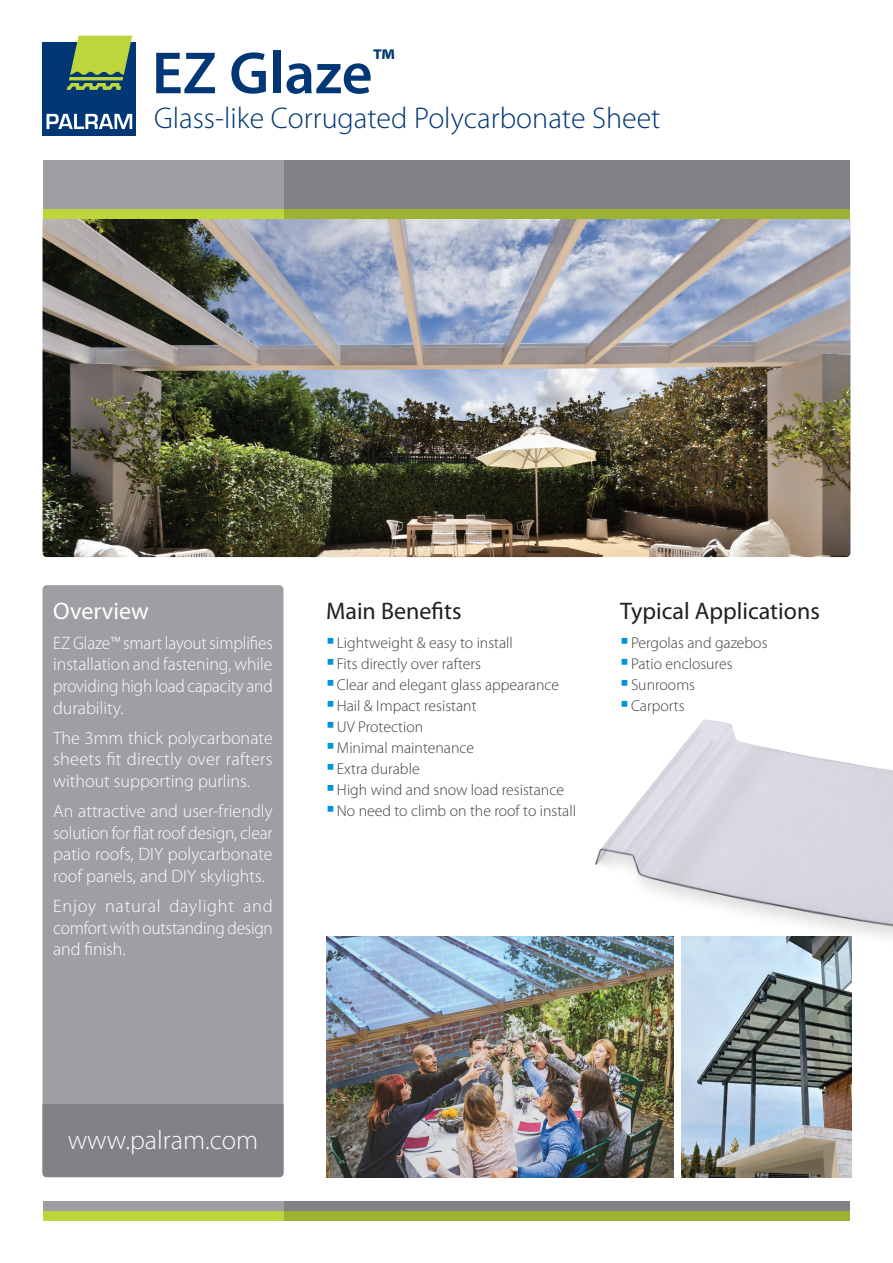
<style>
.page{position:relative;width:893px;height:1263px;background:#fff}
.page>*{position:absolute;margin:0;border:0;box-sizing:border-box;transform-origin:0 0}
.t1{font:600 60px "Myriad Pro";color:#013775}
.t2{font:300 30px "Myriad Pro";color:#013775}
.t3{font:300 27px "Myriad Pro";color:#fff}
.t4{font:24px "Myriad Pro";color:#231f20}
.t5{font:24px "Myriad Pro";color:#fff}
.t6{font:300 18px/21.6px "Myriad Pro";color:#fff;text-align:justify}
.t7{font:300 18px/21.6px "Myriad Pro";color:#fff;text-align:justify;scale:.96 1}
.t8{font:300 15.75px/21px "Myriad Pro";color:#3e3e3f}
</style>
<div class="page">
<img style="left:326px;top:936px;width:347px;height:241px">
<img style="left:681px;top:1104px;width:170px;height:73px">
<img style="left:43px;top:219px;width:807px;height:338px">
<div style="left:43px;top:585px;width:240px;height:592px;background:#9d9fa2;border-radius:4px"></div>
<div style="left:43px;top:1104px;width:240px;height:73px;background:#808285"></div>
<div style="left:43px;top:42px;width:93px;height:94px;background:#013775"></div>
<svg style="left:47px;top:114px;width:85px;height:15px"></svg>
<svg style="left:67px;top:36px;width:65px;height:54px"></svg>
<div style="left:283px;top:160px;width:567px;height:59px;background:#808285"></div>
<div style="left:43px;top:160px;width:240px;height:59px;background:#9d9fa2"></div>
<div style="left:283px;top:209px;width:567px;height:10px;background:#9cb232"></div>
<div style="left:43px;top:209px;width:240px;height:10px;background:#bdd63e"></div>
<div style="left:283px;top:1211px;width:567px;height:9px;background:#9cb232"></div>
<div style="left:283px;top:1201px;width:567px;height:10px;background:#808285"></div>
<div style="left:43px;top:1211px;width:240px;height:9px;background:#bdd63e"></div>
<div style="left:43px;top:1201px;width:240px;height:10px;background:#9d9fa2"></div>
<img style="left:567px;top:719px;width:326px;height:385px">
<h1 class="t1" style="left:152px;top:40px;width:244px">EZ Glaze<sup>™</sup></h1>
<h2 class="t2" style="left:154px;top:102px;width:508px">Glass-like Corrugated Polycarbonate Sheet</h2>
<h3 class="t5" style="left:53px;top:598px;width:97px">Overview</h3>
<p class="t7" style="left:53px;top:632px;width:230px">EZ Glaze™ smart layout simplifies installation and fastening, while providing high load capacity and durability.</p>
<p class="t6" style="left:53px;top:727px;width:221px">The 3mm thick polycarbonate sheets fit directly over rafters without supporting purlins.</p>
<p class="t6" style="left:53px;top:800px;width:221px">An attractive and user-friendly solution for flat roof design, clear patio roofs, DIY polycarbonate roof panels, and DIY skylights.</p>
<p class="t6" style="left:53px;top:895px;width:221px">Enjoy natural daylight and comfort with outstanding design and finish.</p>
<h3 class="t4" style="left:326px;top:598px;width:137px">Main Benefits</h3>
<p class="t8" style="left:337px;top:633px;width:241px">Lightweight &amp; easy to install<br>Fits directly over rafters<br>Clear and elegant glass appearance<br>Hail &amp; Impact resistant<br>UV Protection<br>Minimal maintenance<br>Extra durable<br>High wind and snow load resistance<br>No need to climb on the roof to install</p>
<h3 class="t4" style="left:620px;top:598px;width:201px">Typical Applications</h3>
<p class="t8" style="left:631px;top:633px;width:138px">Pergolas and gazebos<br>Patio enclosures<br>Sunrooms<br>Carports</p>
<h3 class="t3" style="left:67px;top:1125px;width:192px">www.palram.com</h3>
</div>
